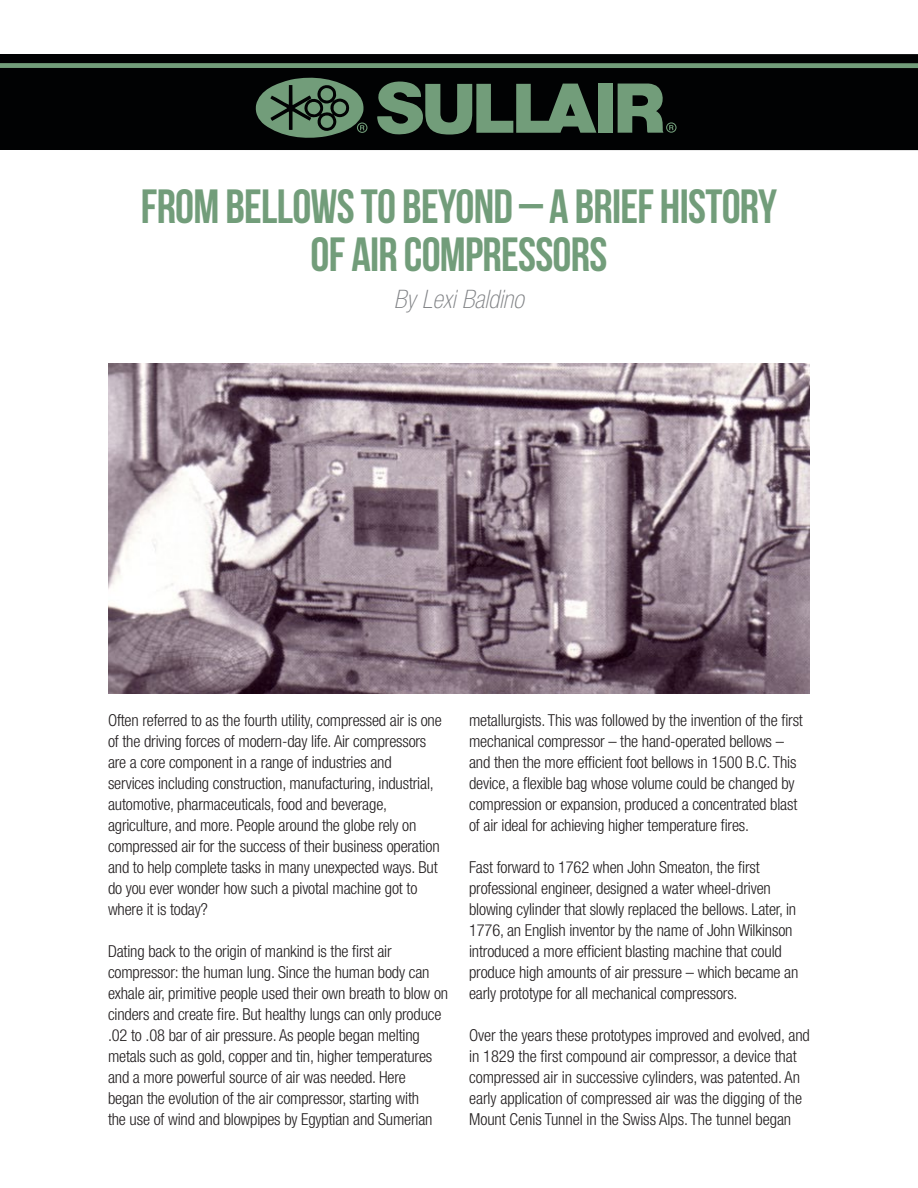
<style>
.page{position:relative;width:918px;height:1188px;background:#fff}
.page>*{position:absolute;margin:0;border:0;box-sizing:border-box;transform-origin:0 0}
.t1{font:700 48px/48px "Bebas Neue";letter-spacing:-.015em;color:#729d7a;text-align:center}
.t2{font:italic 100 condensed 25.5px "Helvetica Neue LT Std";color:#808285}
.Body_Copy{font:300 condensed 16.5px/21px "Helvetica Neue LT Std";letter-spacing:-.01em;color:#231f20}
</style>
<div class="page">
<div style="left:0;top:63px;width:918px;height:5px;background:#729d7a"></div>
<div style="left:0;top:68px;width:918px;height:82px;background:#010203"></div>
<div style="left:0;top:54px;width:918px;height:9px;background:#010203"></div>
<svg style="left:618px;top:84px;width:59px;height:49px"></svg>
<svg style="left:377px;top:81px;width:219px;height:54px"></svg>
<svg style="left:255px;top:77px;width:112px;height:61px"></svg>
<div style="left:598px;top:84px;width:15px;height:49px;background:#729d7a"></div>
<img style="left:108px;top:364px;width:702px;height:330px">
<p class="t1" style="left:141px;top:182px;width:638px">FROM BELLOWS TO BEYOND – A BRIEF HISTORY<br>OF AIR COMPRESSORS</p>
<p class="t2" style="left:394px;top:285px;width:132px">By Lexi Baldino</p>
<p class="Body_Copy" style="left:108px;top:709px;width:335px">Often referred to as the fourth utility, compressed air is one of the driving forces of modern-day life. Air compressors are a core component in a range of industries and services including construction, manufacturing, industrial, automotive, pharmaceuticals, food and beverage, agriculture, and more. People around the globe rely on compressed air for the success of their business operation and to help complete tasks in many unexpected ways. But do you ever wonder how such a pivotal machine got to where it is today?</p>
<p class="Body_Copy" style="left:108px;top:940px;width:342px">Dating back to the origin of mankind is the first air compressor: the human lung. Since the human body can exhale air, primitive people used their own breath to blow on cinders and create fire. But healthy lungs can only produce .02 to .08 bar of air pressure. As people began melting metals such as gold, copper and tin, higher temperatures and a more powerful source of air was needed. Here<br>began the evolution of the air compressor, starting with<br>the use of wind and blowpipes by Egyptian and Sumerian</p>
<p class="Body_Copy" style="left:469px;top:709px;width:335px">metallurgists. This was followed by the invention of the first mechanical compressor – the hand-operated bellows – and then the more efficient foot bellows in 1500 B.C. This device, a flexible bag whose volume could be changed by compression or expansion, produced a concentrated blast of air ideal for achieving higher temperature fires.</p>
<p class="Body_Copy" style="left:469px;top:856px;width:331px">Fast forward to 1762 when John Smeaton, the first professional engineer, designed a water wheel-driven blowing cylinder that slowly replaced the bellows. Later, in 1776, an English inventor by the name of John Wilkinson introduced a more efficient blasting machine that could produce high amounts of air pressure – which became an early prototype for all mechanical compressors.</p>
<p class="Body_Copy" style="left:469px;top:1024px;width:342px">Over the years these prototypes improved and evolved, and in 1829 the first compound air compressor, a device that compressed air in successive cylinders, was patented. An early application of compressed air was the digging of the Mount Cenis Tunnel in the Swiss Alps. The tunnel began</p>
</div>
